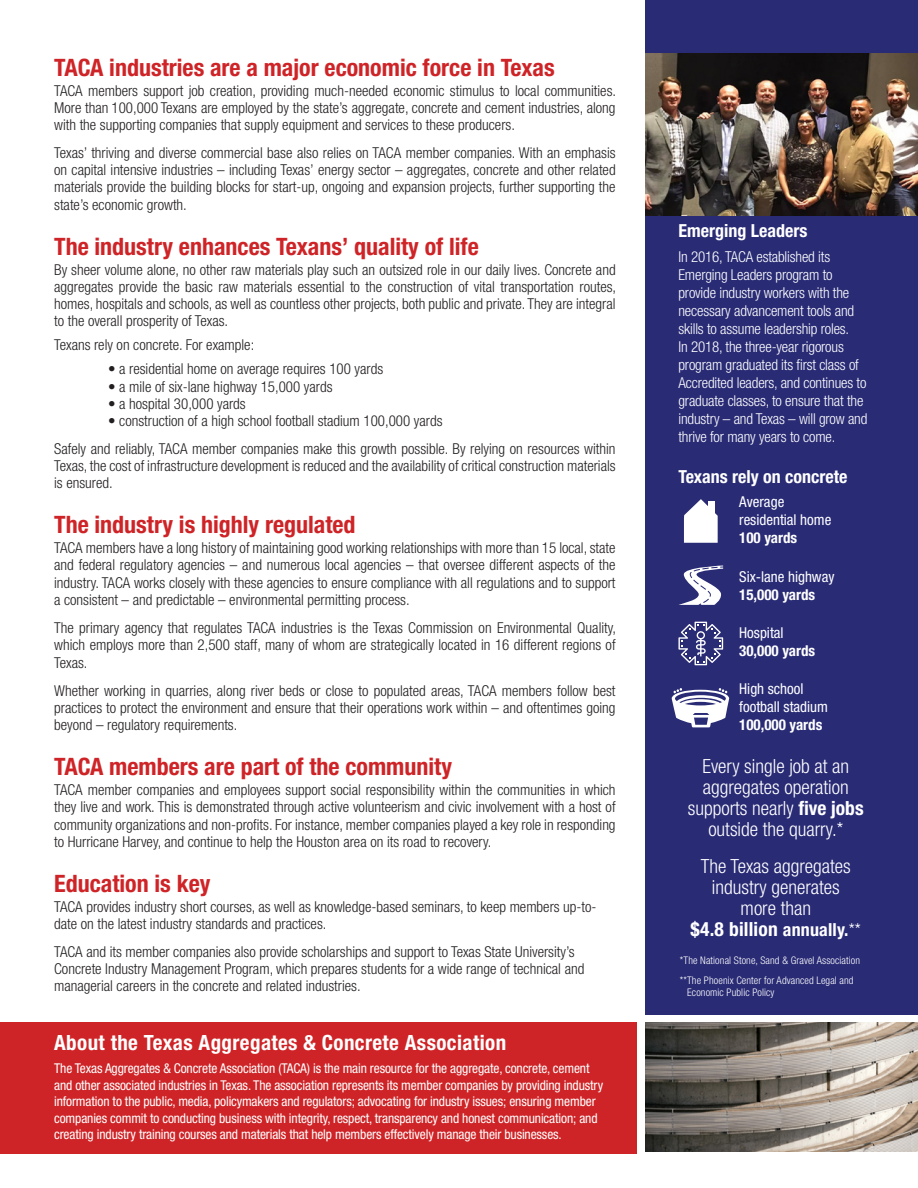
<style>
.page{position:relative;width:918px;height:1188px;background:#fff}
.page>*{position:absolute;margin:0;border:0;box-sizing:border-box;transform-origin:0 0}
.t1{font:700 condensed 24px "Helvetica Neue LT Std";color:#cf2427}
.t2{font:700 condensed 21px "Helvetica Neue LT Std";letter-spacing:.02em;color:#fff}
.t3{font:300 condensed 19.5px/21px "Helvetica Neue LT Std";color:#fff;text-align:center}
.t4{font:700 condensed 18px "Helvetica Neue LT Std";color:#fff}
.t5{font:300 condensed 15px/17.2px "Helvetica Neue LT Std";color:#231f20;text-align:justify}
.t6{font:300 condensed 15px/18px "Helvetica Neue LT Std";letter-spacing:-.01em;color:#fff}
.t7{font:condensed 15px/18px "Helvetica Neue LT Std";color:#fff}
.t8{font:700 condensed 15px/18px "Helvetica Neue LT Std";color:#fff}
.t9{font:condensed 13.5px/16.5px "Helvetica Neue LT Std";letter-spacing:-.01em;color:#fff}
.t10{font:300 condensed 10.5px/12.6px "Helvetica Neue LT Std";letter-spacing:.01em;color:#fff}
.s1{font-weight:700}
.s2{font-weight:400}
.s3{font-weight:700;font-size:18px}
.s4{font-size:18px}
</style>
<div class="page">
<div style="left:646px;top:0;width:272px;height:1014px;background:#292b75"></div>
<div style="left:0;top:1023px;width:636px;height:131px;background:#cf2427"></div>
<img style="left:646px;top:1023px;width:272px;height:129px">
<svg style="left:684px;top:499px;width:34px;height:44px"></svg>
<div style="left:708px;top:501px;width:7px;height:12px;background:#fff"></div>
<svg style="left:679px;top:566px;width:44px;height:39px"></svg>
<svg style="left:678px;top:622px;width:45px;height:43px"></svg>
<svg style="left:672px;top:688px;width:57px;height:39px"></svg>
<img style="left:646px;top:54px;width:272px;height:162px">
<p class="t1" style="left:54px;top:53px;width:502px">TACA industries are a major economic force in Texas</p>
<p class="t5" style="left:54px;top:82px;width:563px">TACA members support job creation, providing much-needed economic stimulus to local communities.<br>More than 100,000 Texans are employed by the state’s aggregate, concrete and cement industries, along with the supporting companies that supply equipment and services to these producers.</p>
<p class="t5" style="left:54px;top:144px;width:563px">Texas’ thriving and diverse commercial base also relies on TACA member companies. With an emphasis on capital intensive industries – including Texas’ energy sector – aggregates, concrete and other related materials provide the building blocks for start-up, ongoing and expansion projects, further supporting the state’s economic growth.</p>
<p class="t1" style="left:54px;top:232px;width:426px">The industry enhances Texans’ quality of life</p>
<p class="t5" style="left:54px;top:260px;width:564px">By sheer volume alone, no other raw materials play such an outsized role in our daily lives. Concrete and aggregates provide the basic raw materials essential to the construction of vital transportation routes, homes, hospitals and schools, as well as countless other projects, both public and private. They are integral to the overall prosperity of Texas.</p>
<p class="t5" style="left:54px;top:336px;width:202px">Texans rely on concrete. For example:</p>
<p class="t5" style="left:108px;top:360px;width:277px">• a residential home on average requires 100 yards</p>
<p class="t5" style="left:108px;top:377px;width:226px">• a mile of six-lane highway 15,000 yards</p>
<p class="t5" style="left:108px;top:395px;width:139px">• a hospital 30,000 yards</p>
<p class="t5" style="left:108px;top:412px;width:336px">• construction of a high school football stadium 100,000 yards</p>
<p class="t5" style="left:54px;top:440px;width:563px">Safely and reliably, TACA member companies make this growth possible. By relying on resources within Texas, the cost of infrastructure development is reduced and the availability of critical construction materials is ensured.</p>
<p class="t1" style="left:54px;top:510px;width:303px">The industry is highly regulated</p>
<p class="t5" style="left:54px;top:539px;width:563px">TACA members have a long history of maintaining good working relationships with more than 15 local, state and federal regulatory agencies – and numerous local agencies – that oversee different aspects of the industry. TACA works closely with these agencies to ensure compliance with all regulations and to support a consistent – and predictable – environmental permitting process.</p>
<p class="t5" style="left:54px;top:618px;width:563px;line-height:17.7px">The primary agency that regulates TACA industries is the Texas Commission on Environmental Quality, which employs more than 2,500 staff, many of whom are strategically located in 16 different regions of Texas.</p>
<p class="t5" style="left:54px;top:682px;width:563px">Whether working in quarries, along river beds or close to populated areas, TACA members follow best practices to protect the environment and ensure that their operations work within – and oftentimes going beyond – regulatory requirements.</p>
<p class="t1" style="left:54px;top:752px;width:399px">TACA members are part of the community</p>
<p class="t5" style="left:54px;top:781px;width:563px">TACA member companies and employees support social responsibility within the communities in which they live and work. This is demonstrated through active volunteerism and civic involvement with a host of community organizations and non-profits. For instance, member companies played a key role in responding to Hurricane Harvey, and continue to help the Houston area on its road to recovery.</p>
<p class="t1" style="left:54px;top:869px;width:158px">Education is key</p>
<p class="t5" style="left:54px;top:898px;width:544px">TACA provides industry short courses, as well as knowledge-based seminars, to keep members up-to&shy;date on the latest industry standards and practices.</p>
<p class="t5" style="left:54px;top:943px;width:532px;text-align:left">TACA and its member companies also provide scholarships and support to Texas State University’s<br>Concrete Industry Management Program, which prepares students for a wide range of technical and managerial careers in the concrete and related industries.</p>
<p class="t2" style="left:54px;top:1030px;width:454px">About the Texas Aggregates &amp; Concrete Association</p>
<p class="t9" style="left:54px;top:1060px;width:550px">The Texas Aggregates &amp; Concrete Association (TACA) is the main resource for the aggregate, concrete, cement and other associated industries in Texas. The association represents its member companies by providing industry information to the public, media, policymakers and regulators; advocating for industry issues; ensuring member companies commit to conducting business with integrity, respect, transparency and honest communication; and creating industry training courses and materials that help members effectively manage their businesses.</p>
<p class="t4" style="left:678px;top:220px;width:130px">Emerging Leaders</p>
<p class="t6" style="left:678px;top:248px;width:190px">In 2016, TACA established its Emerging Leaders program to provide industry workers with the necessary advancement tools and skills to assume leadership roles.<br>In 2018, the three-year rigorous program graduated its first class of Accredited leaders, and continues to graduate classes, to ensure that the industry – and Texas – will grow and thrive for many years to come.</p>
<p class="t4" style="left:678px;top:465px;width:170px">Texans rely on concrete</p>
<p class="t7" style="left:739px;top:493px;width:94px">Average residential home<br><span class="s1">100 yards</span></p>
<p class="t7" style="left:739px;top:567px;width:97px">Six-lane highway<br><span class="s1">15,000 yards</span></p>
<p class="t8" style="left:739px;top:623px;width:77px"><span class="s2">Hospital<br></span>30,000 yards</p>
<p class="t7" style="left:739px;top:680px;width:90px">High school football stadium<br><span class="s1">100,000 yards</span></p>
<p class="t3" style="left:688px;top:755px;width:177px">Every single job at an aggregates operation supports nearly <span class="s1">five jobs </span>outside the quarry.*</p>
<p class="t3" style="left:691px;top:856px;width:172px">The Texas aggregates industry generates<br>more than<br><span class="s1">$4.8 billion</span> <span class="s3">annually.</span><span class="s4">**</span></p>
<p class="t10" style="left:680px;top:954px;width:182px">*The National Stone, Sand &amp; Gravel Association</p>
<p class="t10" style="left:687px;top:974px;width:168px;text-indent:-7px">**The Phoenix Center for Advanced Legal and<br>Economic Public Policy</p>
</div>
